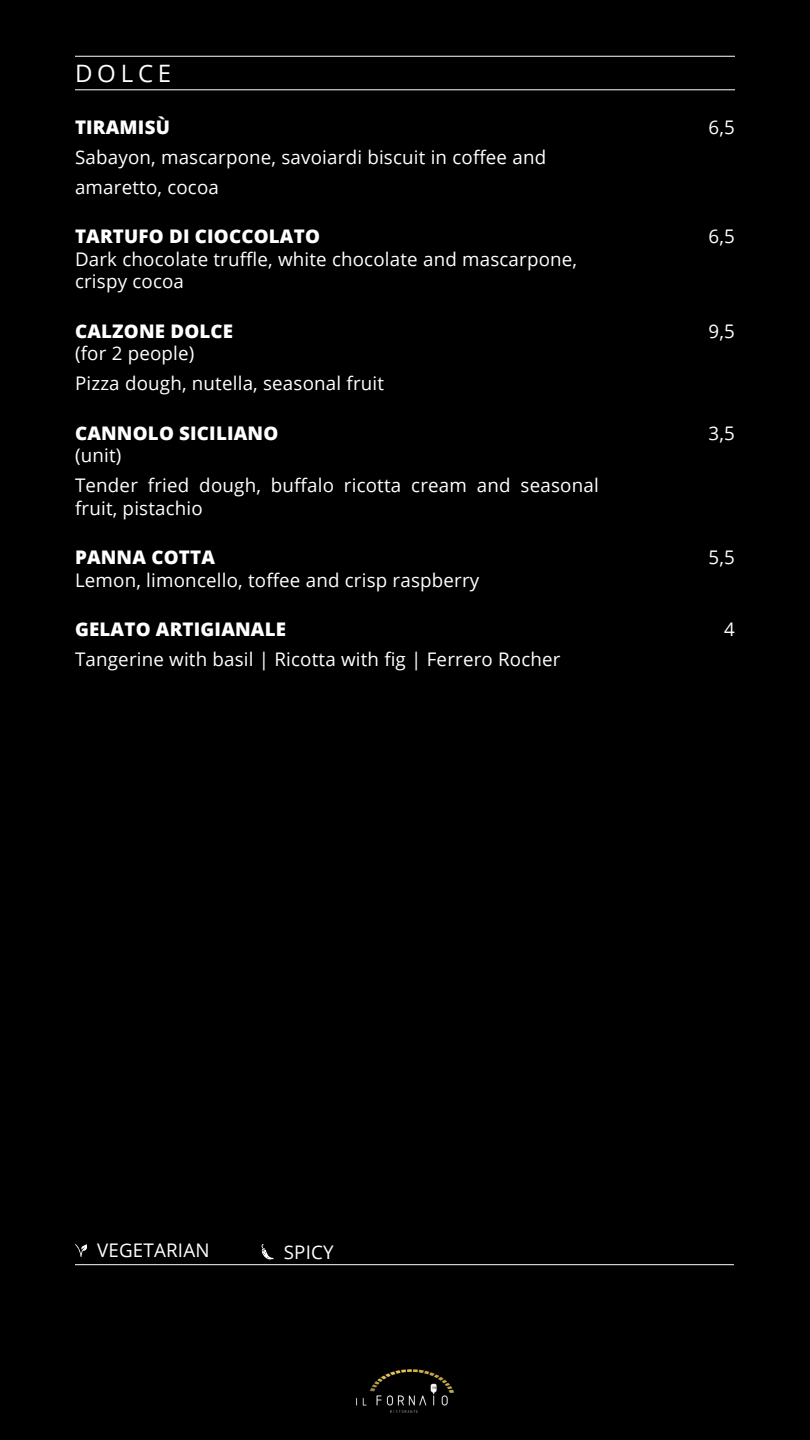
<style>
.page{position:relative;width:810px;height:1440px;background:#000}
.page>*{position:absolute;margin:0;border:0;box-sizing:border-box;transform-origin:0 0}
.t1{font:24px "Open Sans";letter-spacing:.2em;color:#fff}
.t2{font:18.75px/30px "Open Sans";letter-spacing:.01em;color:#fff}
.t3{font:800 18.75px "Open Sans";letter-spacing:.01em;color:#fff}
</style>
<div class="page">
<hr style="left:75px;top:1264px;width:659px;height:1px;background:#fff">
<svg style="left:75px;top:1244px;width:12px;height:13px"></svg>
<img style="left:357px;top:1370px;width:96px;height:43px">
<svg style="left:261px;top:1244px;width:13px;height:16px"></svg>
<hr style="left:75px;top:56px;width:660px;height:1px;background:#fff">
<hr style="left:75px;top:89px;width:660px;height:1px;background:#fff">
<p class="t1" style="left:75px;top:56px;width:98px">DOLCE</p>
<p class="t3" style="left:75px;top:113px;width:96px">TIRAMISÙ</p>
<p class="t2" style="left:75px;top:142px;width:473px">Sabayon, mascarpone, savoiardi biscuit in coffee and amaretto, cocoa</p>
<p class="t3" style="left:75px;top:222px;width:246px">TARTUFO DI CIOCCOLATO</p>
<p class="t2" style="left:75px;top:247px;width:504px;line-height:22.5px">Dark chocolate truffle, white chocolate and mascarpone, crispy cocoa</p>
<p class="t3" style="left:75px;top:317px;width:160px">CALZONE DOLCE</p>
<p class="t2" style="left:75px;top:338px;width:311px">(for 2 people)<br>Pizza dough, nutella, seasonal fruit</p>
<p class="t3" style="left:75px;top:419px;width:205px">CANNOLO SICILIANO</p>
<p class="t2" style="left:75px;top:440px;width:525px">(unit)<br>Tender fried dough, buffalo ricotta cream and seasonal</p>
<p class="t2" style="left:75px;top:493px;width:129px">fruit, pistachio</p>
<p class="t3" style="left:75px;top:543px;width:141px">PANNA COTTA</p>
<p class="t2" style="left:75px;top:564px;width:406px">Lemon, limoncello, toffee and crisp raspberry</p>
<p class="t3" style="left:75px;top:615px;width:213px">GELATO ARTIGIANALE</p>
<p class="t2" style="left:75px;top:644px;width:487px">Tangerine with basil | Ricotta with fig | Ferrero Rocher</p>
<p class="t2" style="left:709px;top:112px;width:28px">6,5</p>
<p class="t2" style="left:709px;top:221px;width:28px">6,5</p>
<p class="t2" style="left:709px;top:315px;width:28px">9,5</p>
<p class="t2" style="left:709px;top:417px;width:28px">3,5</p>
<p class="t2" style="left:709px;top:542px;width:28px">5,5</p>
<p class="t2" style="left:724px;top:614px;width:12px">4</p>
<p class="t2" style="left:97px;top:1235px;width:114px">VEGETARIAN</p>
<p class="t2" style="left:284px;top:1237px;width:51px">SPICY</p>
</div>
